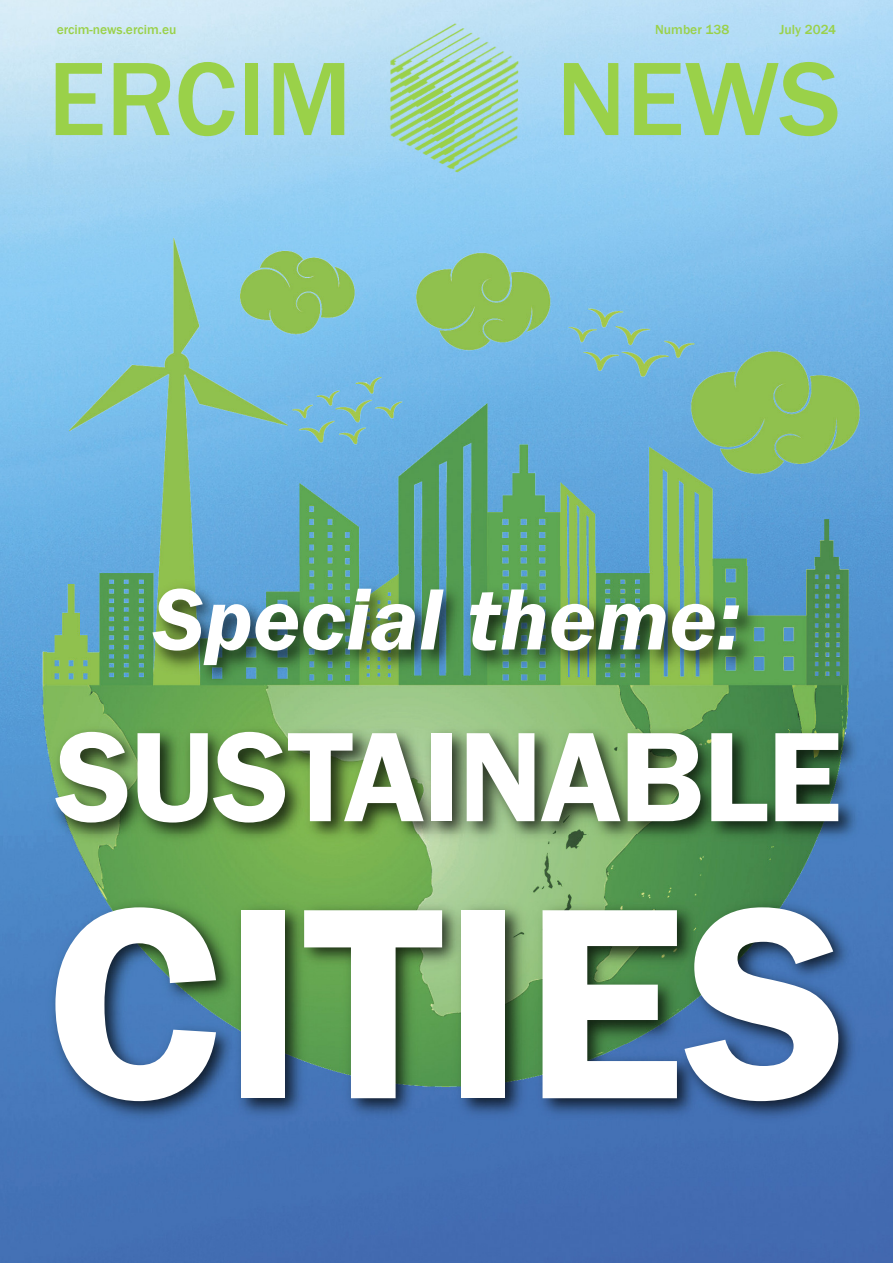
<style>
.page{position:relative;width:893px;height:1263px;background:#fff}
.page>*{position:absolute;margin:0;border:0;box-sizing:border-box;transform-origin:0 0}
.t1{font:600 282px "Franklin Gothic";color:#fff}
.t2{font:600 132px "Franklin Gothic";letter-spacing:-.015em;color:#fff}
.t3{font:500 108px "Franklin Gothic";color:#9ad149}
.t4{font:italic 600 90px "Franklin Gothic";color:#fff}
.t5{font:500 13.5px "Franklin Gothic";color:#9ad149}
</style>
<div class="page">
<img style="left:0;top:0;width:893px;height:1263px">
<img style="left:383px;top:18px;width:145px;height:160px">
<img style="left:47px;top:567px;width:816px;height:137px">
<img style="left:7px;top:704px;width:886px;height:130px">
<img style="left:0;top:834px;width:893px;height:389px">
<p class="t5" style="left:57px;top:22px;width:121px">ercim-news.ercim.eu</p>
<p class="t5" style="left:655px;top:22px;width:76px">Number 138</p>
<p class="t5" style="left:780px;top:22px;width:58px">July 2024</p>
<h3 class="t3" style="left:48px;top:36px;width:306px">ERCIM</h3>
<h3 class="t3" style="left:556px;top:36px;width:286px">NEWS</h3>
<h3 class="t4" style="left:153px;top:567px;width:589px">Special theme:</h3>
<h2 class="t2" style="left:55px;top:700px;width:788px">SUSTAINABLE</h2>
<h1 class="t1" style="left:46px;top:840px;width:804px">CITIES</h1>
</div>
